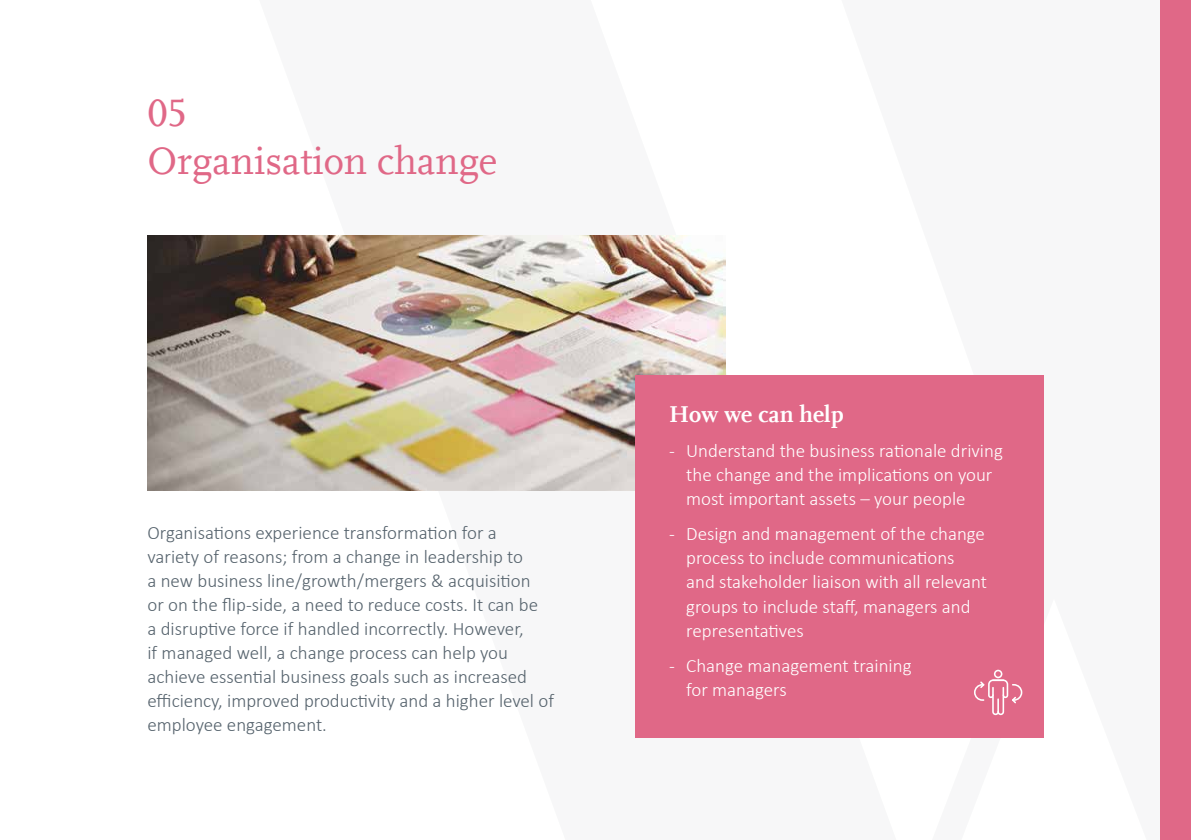
<style>
.page{position:relative;width:1191px;height:840px;background:#fff}
.page>*{position:absolute;margin:0;border:0;box-sizing:border-box;transform-origin:0 0}
.t1{font:40px/48px "Scala Offc";color:#e06887}
.t2{font:700 24px "Scala";color:#fff}
.t3{font:300 19px/24px "Calibri";color:#56636d}
.t4{font:300 19px/24px "Calibri";color:#fff}
</style>
<div class="page">
<img style="left:147px;top:235px;width:579px;height:255px">
<div style="left:635px;top:375px;width:408px;height:362px;background:#e06887"></div>
<div style="left:1160px;top:0;width:31px;height:839px;background:#e06887"></div>
<svg style="left:974px;top:669px;width:48px;height:45px"></svg>
<h1 class="t1" style="left:147px;top:90px;width:351px">05<br>Organisation change</h1>
<p class="t3" style="left:147px;top:520px;width:408px">Organisations experience transformation for a<br>variety of reasons; from a change in leadership to<br>a new business line/growth/mergers &amp; acquisition<br>or on the flip-side, a need to reduce costs. It can be<br>a disruptive force if handled incorrectly. However,<br>if managed well, a change process can help you achieve essential business goals such as increased efficiency, improved productivity and a higher level of employee engagement.</p>
<p class="t2" style="left:669px;top:400px;width:176px">How we can help</p>
<p class="t4" style="left:686px;top:438px;width:318px;text-indent:-17px">- Understand the business rationale driving the change and the implications on your most important assets – your people</p>
<p class="t4" style="left:686px;top:521px;width:302px;text-indent:-17px">- Design and management of the change process to include communications and stakeholder liaison with all relevant groups to include staff, managers and representatives</p>
<p class="t4" style="left:686px;top:653px;width:227px;text-indent:-17px">- Change management training for managers</p>
</div>
